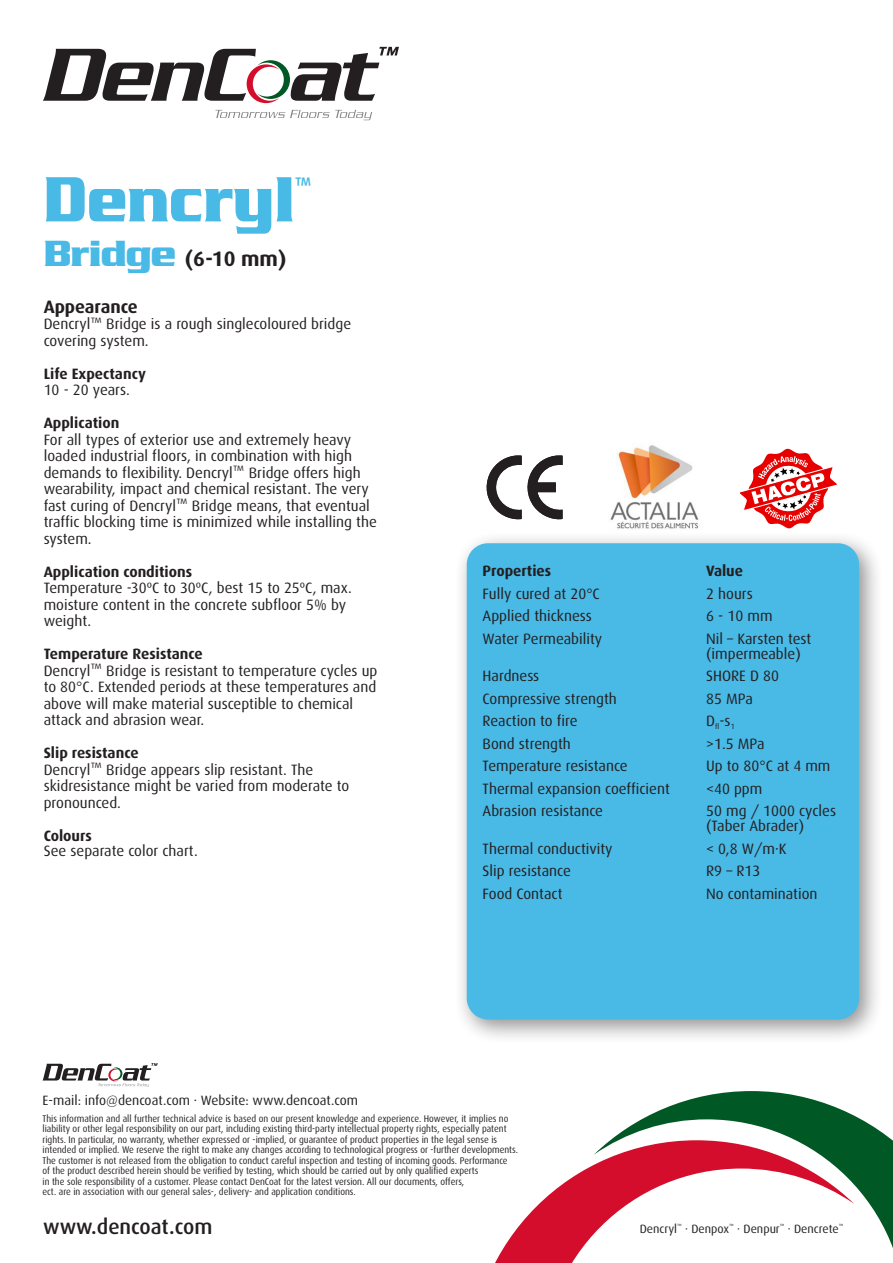
<style>
.page{position:relative;width:893px;height:1263px;background:#fff}
.page>*{position:absolute;margin:0;border:0;box-sizing:border-box;transform-origin:0 0}
.Normal{font:900 63px "Julius";color:#49b9e6;scale:.9 1}
.Normal-2{font:700 24px "Dax";color:#49b9e6;scale:.9 1}
.Normal-3{font:500 21px "Dax";color:#231f20}
.Normal-4{font:700 21px "Dax";color:#231f20}
.Normal-5{font:700 18px "Dax";color:#231f20}
.Normal-6{font:15px/16.5px "Dax";color:#231f20}
.Normal-7{font:700 15px "Dax";color:#231f20}
.brød_fed{font:700 15px "Dax";color:#231f20}
.Normal-8{font:13.5px "Dax";color:#231f20}
.Normal-9{font:12px "Dax";color:#231f20}
.brød_over{font:9.75px "Dax";color:#231f20;scale:.93 1}
.s1{font-family:"Julius";font-weight:900;font-size:36px;color:#49b9e6}
</style>
<div class="page">
<svg style="left:43px;top:1063px;width:115px;height:24px"></svg>
<svg style="left:43px;top:47px;width:356px;height:56px"></svg>
<svg style="left:215px;top:110px;width:157px;height:10px"></svg>
<svg style="left:610px;top:1091px;width:283px;height:157px;fill:#005824"></svg>
<svg style="left:495px;top:1140px;width:359px;height:123px"></svg>
<div style="left:454px;top:531px;width:430px;height:513px;background:#231f20;opacity:.49"></div>
<div style="left:467px;top:543px;width:392px;height:476px;background:#49b9e6;border-radius:21px"></div>
<svg style="left:487px;top:455px;width:76px;height:64px"></svg>
<img style="left:610px;top:445px;width:89px;height:84px">
<svg style="left:739px;top:448px;width:99px;height:81px"></svg>
<p class="Normal" style="left:44px;top:164px;width:280px">Dencryl</p>
<p class="Normal-2" style="left:295px;top:172px;width:20px">™</p>
<p class="Normal-4" style="left:44px;top:247px;width:244px"><span class="s1">Bridge</span> (6-10 mm)</p>
<p class="Normal-5" style="left:44px;top:296px;width:96px">Appearance</p>
<p class="Normal-6" style="left:44px;top:316px;width:309px">Dencryl™ Bridge is a rough singlecoloured bridge covering system.</p>
<p class="Normal-7" style="left:44px;top:365px;width:104px">Life Expectancy</p>
<p class="Normal-6" style="left:44px;top:382px;width:88px">10 - 20 years.</p>
<p class="Normal-7" style="left:44px;top:415px;width:77px">Application</p>
<p class="Normal-6" style="left:44px;top:432px;width:335px">For all types of exterior use and extremely heavy loaded industrial floors, in combination with high demands to flexibility. Dencryl™ Bridge offers high wearability, impact and chemical resistant. The very fast curing of Dencryl™ Bridge means, that eventual traffic blocking time is minimized while installing the system.</p>
<p class="Normal-7" style="left:44px;top:563px;width:150px">Application conditions</p>
<p class="Normal-6" style="left:44px;top:580px;width:310px">Temperature -30ºC to 30ºC, best 15 to 25ºC, max. moisture content in the concrete subfloor 5% by weight.</p>
<p class="Normal-7" style="left:44px;top:646px;width:161px">Temperature Resistance</p>
<p class="Normal-6" style="left:44px;top:663px;width:335px">Dencryl™ Bridge is resistant to temperature cycles up to 80°C. Extended periods at these temperatures and above will make material susceptible to chemical attack and abrasion wear.</p>
<p class="Normal-7" style="left:44px;top:745px;width:96px">Slip resistance</p>
<p class="Normal-6" style="left:44px;top:762px;width:307px">Dencryl™ Bridge appears slip resistant. The skidresistance might be varied from moderate to pronounced.</p>
<p class="Normal-7" style="left:44px;top:827px;width:50px">Colours</p>
<p class="Normal-6" style="left:44px;top:843px;width:156px">See separate color chart.</p>
<p class="Normal-8" style="left:43px;top:1093px;width:317px">E-mail: info@dencoat.com · Website: www.dencoat.com</p>
<p class="brød_fed" style="left:483px;top:562px;width:70px">Properties</p>
<p class="brød_fed" style="left:706px;top:562px;width:38px">Value</p>
<p class="Normal-6" style="left:483px;top:585px;width:119px">Fully cured at 20°C</p>
<p class="Normal-6" style="left:706px;top:585px;width:48px">2 hours</p>
<p class="Normal-6" style="left:483px;top:608px;width:111px">Applied thickness</p>
<p class="Normal-6" style="left:706px;top:608px;width:68px">6 - 10 mm</p>
<p class="Normal-6" style="left:483px;top:630px;width:121px">Water Permeability</p>
<p class="Normal-6" style="left:706px;top:630px;width:107px">Nil – Karsten test</p>
<p class="Normal-6" style="left:706px;top:645px;width:96px">(impermeable)</p>
<p class="Normal-6" style="left:483px;top:668px;width:58px">Hardness</p>
<p class="Normal-6" style="left:706px;top:668px;width:74px">SHORE D 80</p>
<p class="Normal-6" style="left:483px;top:690px;width:136px">Compressive strength</p>
<p class="Normal-6" style="left:706px;top:690px;width:48px">85 MPa</p>
<p class="Normal-6" style="left:483px;top:713px;width:96px">Reaction to fire</p>
<p class="Normal-6" style="left:706px;top:713px;width:30px">D<sub>fl</sub>-s<sub>1</sub></p>
<p class="Normal-6" style="left:483px;top:735px;width:90px">Bond strength</p>
<p class="Normal-6" style="left:706px;top:735px;width:60px">&gt;1.5 MPa</p>
<p class="Normal-6" style="left:483px;top:758px;width:147px">Temperature resistance</p>
<p class="Normal-6" style="left:706px;top:758px;width:126px">Up to 80°C at 4 mm</p>
<p class="Normal-6" style="left:483px;top:780px;width:189px">Thermal expansion coefficient</p>
<p class="Normal-6" style="left:706px;top:780px;width:58px">&lt;40 ppm</p>
<p class="Normal-6" style="left:483px;top:803px;width:122px">Abrasion resistance</p>
<p class="Normal-6" style="left:706px;top:803px;width:131px">50 mg / 1000 cycles</p>
<p class="Normal-6" style="left:706px;top:818px;width:100px">(Taber Abrader)</p>
<p class="Normal-6" style="left:483px;top:840px;width:131px">Thermal conductivity</p>
<p class="Normal-6" style="left:706px;top:840px;width:82px">&lt; 0,8 W/m·K</p>
<p class="Normal-6" style="left:483px;top:863px;width:90px">Slip resistance</p>
<p class="Normal-6" style="left:706px;top:863px;width:56px">R9 – R13</p>
<p class="Normal-6" style="left:483px;top:885px;width:81px">Food Contact</p>
<p class="Normal-6" style="left:706px;top:885px;width:113px">No contamination</p>
<p class="brød_over" style="left:43px;top:1113px;width:502px">This information and all further technical advice is based on our present knowledge and experience. However, it implies no</p>
<p class="brød_over" style="left:43px;top:1123px;width:500px">liability or other legal responsibility on our part, including existing third-party intellectual property rights, especially patent</p>
<p class="brød_over" style="left:43px;top:1134px;width:490px">rights. In particular, no warranty, whether expressed or -implied, or guarantee of product properties in the legal sense is</p>
<p class="brød_over" style="left:43px;top:1144px;width:513px">intended or implied. We reserve the right to make any changes according to technological progress or -further developments.</p>
<p class="brød_over" style="left:43px;top:1155px;width:502px">The customer is not released from the obligation to conduct careful inspection and testing of incoming goods. Performance</p>
<p class="brød_over" style="left:43px;top:1165px;width:470px">of the product described herein should be verified by testing, which should be carried out by only qualified experts</p>
<p class="brød_over" style="left:43px;top:1176px;width:455px">in the sole responsibility of a customer. Please contact DenCoat for the latest version. All our documents, offers,</p>
<p class="brød_over" style="left:43px;top:1186px;width:338px">ect. are in association with our general sales-, delivery- and application conditions.</p>
<p class="Normal-3" style="left:43px;top:1215px;width:171px">www.dencoat.com</p>
<p class="Normal-9" style="left:640px;top:1222px;width:205px">Dencryl<sup>™</sup> · Denpox<sup>™</sup> · Denpur<sup>™</sup> · Dencrete<sup>™</sup></p>
</div>
